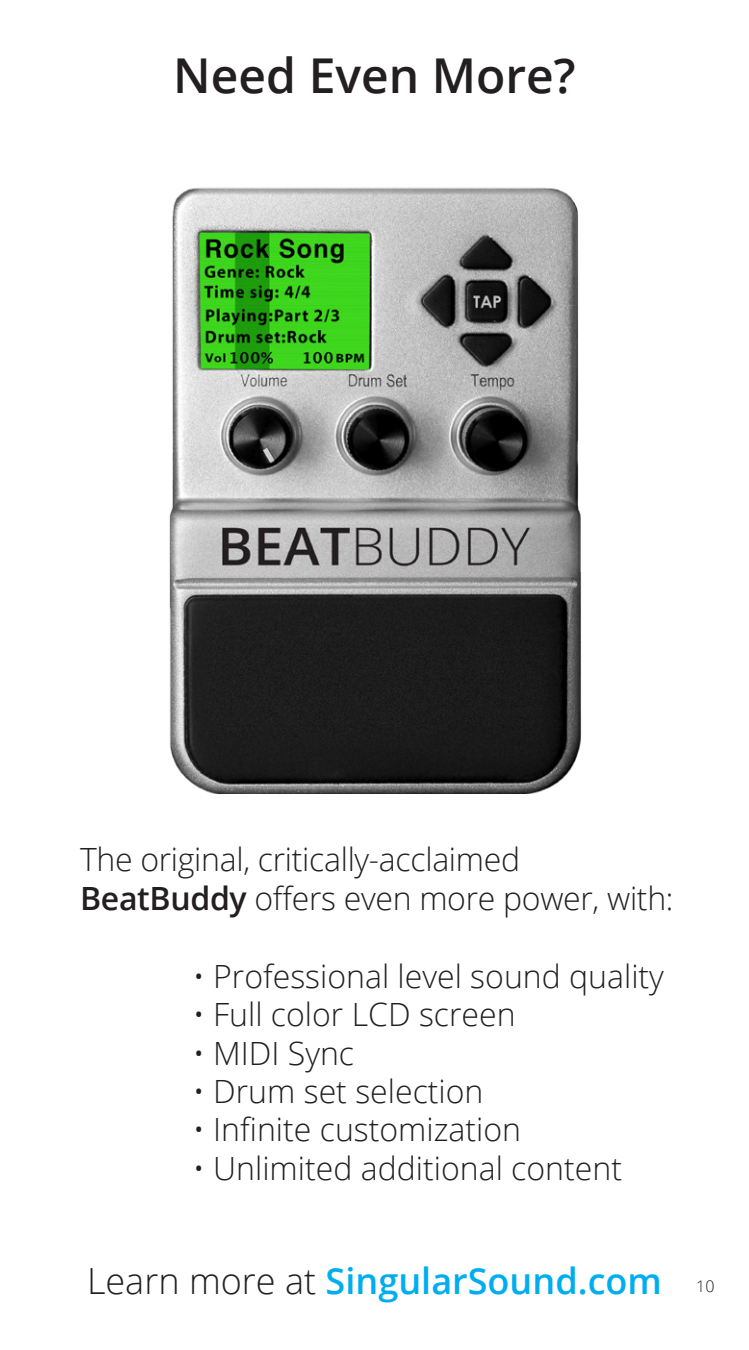
<style>
.page{position:relative;width:749px;height:1350px;background:#fff}
.page>*{position:absolute;margin:0;border:0;box-sizing:border-box;transform-origin:0 0}
.t1{font:600 48px "Open Sans";color:#231f20}
.t2{font:600 36px "Open Sans";color:#00aeef}
.t3{font:300 32px/38.4px "Open Sans";color:#231f20}
.t4{font:300 16px "Open Sans";color:#231f20}
.s1{font-weight:600}
.s2{font-weight:300;color:#231f20}
</style>
<div class="page">
<img style="left:169px;top:187px;width:413px;height:606px">
<p class="t1" style="left:173px;top:43px;width:404px">Need Even More?</p>
<p class="t3" style="left:80px;top:839px;width:594px">The original, critically-acclaimed<br><span class="s1">BeatBuddy</span> offers even more power, with:</p>
<p class="t3" style="left:193px;top:956px;width:472px">• Professional level sound quality</p>
<p class="t3" style="left:193px;top:994px;width:324px">• Full color LCD screen</p>
<p class="t3" style="left:193px;top:1032px;width:163px">• MIDI Sync</p>
<p class="t3" style="left:193px;top:1071px;width:292px">• Drum set selection</p>
<p class="t3" style="left:193px;top:1109px;width:330px">• Infinite customization</p>
<p class="t3" style="left:193px;top:1148px;width:430px">• Unlimited additional content</p>
<p class="t2" style="left:87px;top:1256px;width:576px"><span class="s2">Learn more at</span> SingularSound.com</p>
<p class="t4" style="left:696px;top:1275px;width:20px">10</p>
</div>
